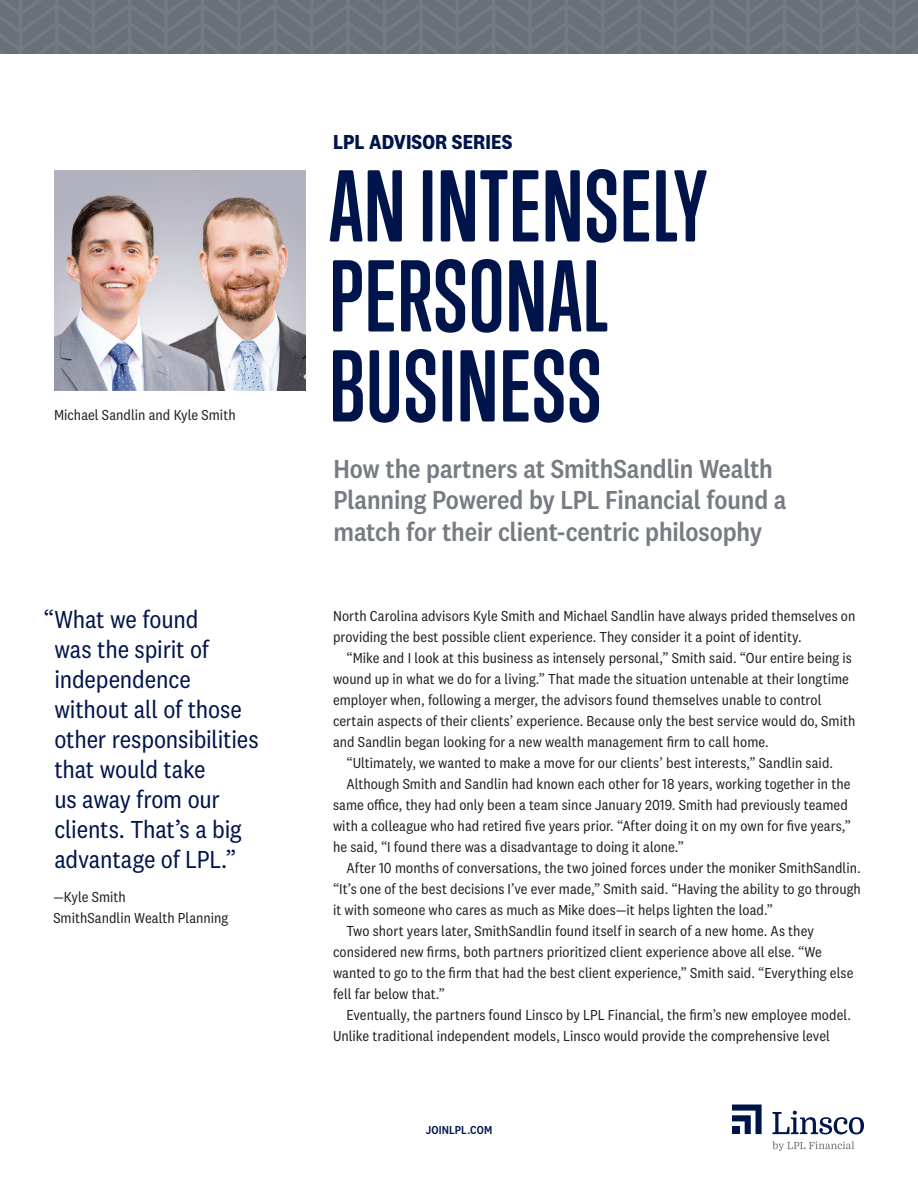
<style>
.page{position:relative;width:918px;height:1188px;background:#fff}
.page>*{position:absolute;margin:0;border:0;box-sizing:border-box;transform-origin:0 0}
._01-1_Cover_Title_Wh{font:700 93px/90px "Trump Soft Pro";letter-spacing:.01em;color:#00144c}
._02-4_Cover_Subtitle{font:500 27px/31.5px "National 2 Narrow";letter-spacing:-.005em;color:#777b83}
.Sub-subhead{font:25.5px/30px "National 2 Narrow";letter-spacing:-.005em;color:#00144c}
._01-10_Title_Oragne{font:700 21px "National 2 Narrow";letter-spacing:.005em;color:#00144c}
._05-2_Body_Indent{font:15px/21px "National 2 Narrow";letter-spacing:.005em;color:#231f20}
._05-1_Body_First_Par{font:15px/21px "National 2 Narrow";letter-spacing:.005em;color:#231f20}
._13-1_Sidebar_Captio{font:15px/21px "National 2 Narrow";color:#231f20}
.t1{font:500 12px "National 2 Narrow";letter-spacing:.01em;color:#00144c}
</style>
<div class="page">
<svg style="left:0;top:0;width:918px;height:54px;background:#6e727b"></svg>
<svg style="left:732px;top:1105px;width:30px;height:29px"></svg>
<div style="left:732px;top:1126px;width:8px;height:8px;background:#00144c"></div>
<svg style="left:772px;top:1111px;width:92px;height:23px"></svg>
<svg style="left:772px;top:1141px;width:82px;height:10px"></svg>
<img style="left:54px;top:171px;width:252px;height:220px">
<p class="_13-1_Sidebar_Captio" style="left:54px;top:404px;width:183px">Michael Sandlin and Kyle Smith</p>
<p class="Sub-subhead" style="left:54px;top:604px;width:206px;text-indent:-11px">“What we found<br>was the spirit of independence without all of those other responsibilities that would take<br>us away from our clients. That’s a big advantage of LPL.”</p>
<p class="_13-1_Sidebar_Captio" style="left:53px;top:886px;width:177px">—Kyle Smith<br>SmithSandlin Wealth Planning</p>
<p class="_01-10_Title_Oragne" style="left:333px;top:129px;width:181px">LPL ADVISOR SERIES</p>
<p class="_01-1_Cover_Title_Wh" style="left:329px;top:161px;width:379px">AN INTENSELY<br>PERSONAL<br>BUSINESS</p>
<p class="_02-4_Cover_Subtitle" style="left:333px;top:453px;width:455px">How the partners at SmithSandlin Wealth<br>Planning Powered by LPL Financial found a match for their client-centric philosophy</p>
<p class="_05-1_Body_First_Par" style="left:333px;top:605px;width:524px">North Carolina advisors Kyle Smith and Michael Sandlin have always prided themselves on providing the best possible client experience. They consider it a point of identity.</p>
<p class="_05-2_Body_Indent" style="left:333px;top:647px;width:524px;text-indent:14px">“Mike and I look at this business as intensely personal,” Smith said. “Our entire being is wound up in what we do for a living.” That made the situation untenable at their longtime employer when, following a merger, the advisors found themselves unable to control certain aspects of their clients’ experience. Because only the best service would do, Smith and Sandlin began looking for a new wealth management firm to call home.</p>
<p class="_05-2_Body_Indent" style="left:346px;top:752px;width:488px">“Ultimately, we wanted to make a move for our clients’ best interests,” Sandlin said.</p>
<p class="_05-2_Body_Indent" style="left:333px;top:773px;width:520px;text-indent:14px">Although Smith and Sandlin had known each other for 18 years, working together in the same office, they had only been a team since January 2019. Smith had previously teamed with a colleague who had retired five years prior. “After doing it on my own for five years,” he said, “I found there was a disadvantage to doing it alone.”</p>
<p class="_05-2_Body_Indent" style="left:333px;top:857px;width:529px;text-align:justify;text-indent:14px">After 10 months of conversations, the two joined forces under the moniker SmithSandlin. “It’s one of the best decisions I’ve ever made,” Smith said. “Having the ability to go through it with someone who cares as much as Mike does—it helps lighten the load.”</p>
<p class="_05-2_Body_Indent" style="left:333px;top:920px;width:522px;text-indent:14px">Two short years later, SmithSandlin found itself in search of a new home. As they considered new firms, both partners prioritized client experience above all else. “We wanted to go to the firm that had the best client experience,” Smith said. “Everything else fell far below that.”</p>
<p class="_05-2_Body_Indent" style="left:333px;top:1004px;width:520px;text-indent:14px">Eventually, the partners found Linsco by LPL Financial, the firm’s new employee model.<br>Unlike traditional independent models, Linsco would provide the comprehensive level</p>
<p class="t1" style="left:426px;top:1123px;width:68px">JOINLPL.COM</p>
</div>
